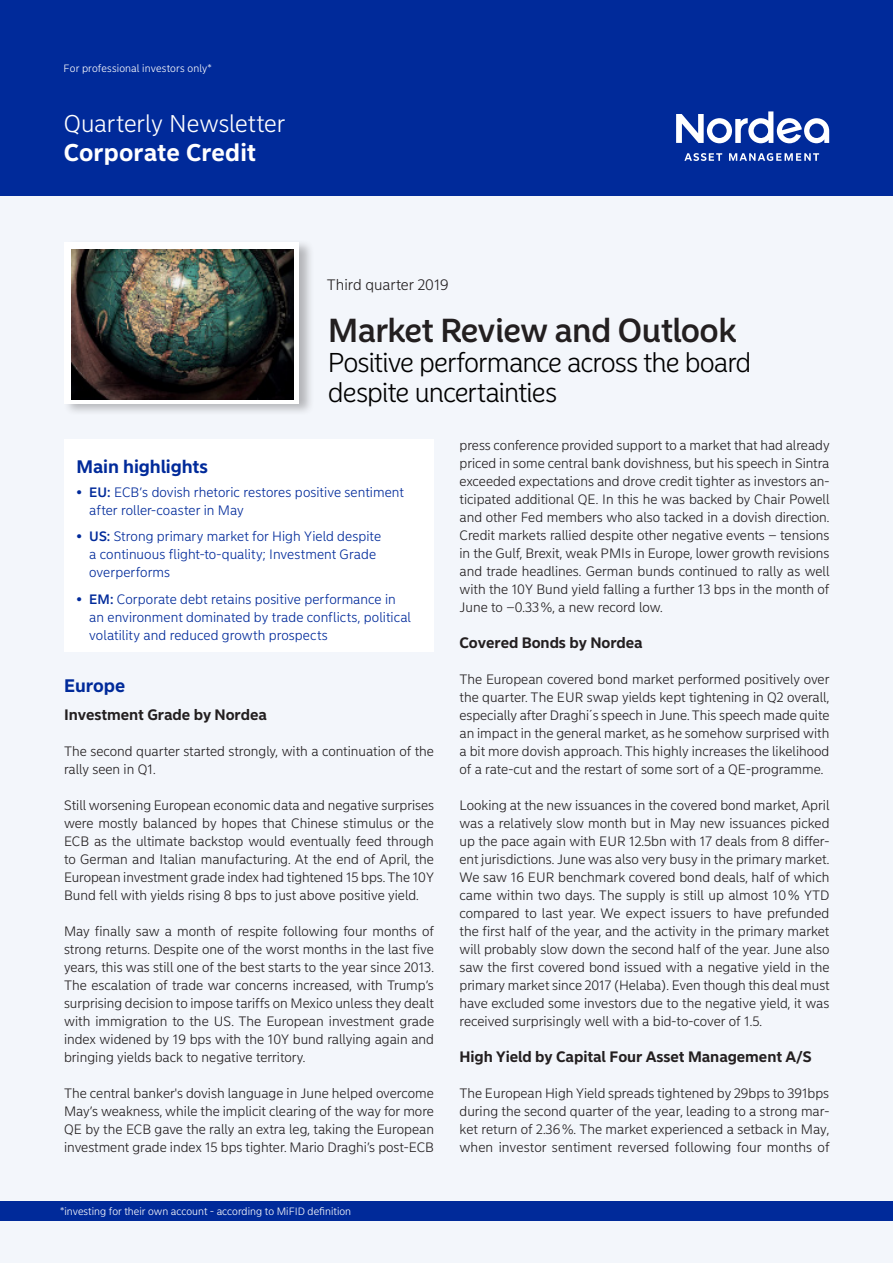
<style>
.page{position:relative;width:893px;height:1263px;background:#f3f6fb}
.page>*{position:absolute;margin:0;border:0;box-sizing:border-box;transform-origin:0 0}
.Headline_Documnet{font:500 33px "Nordea Sans Large";color:#231f20}
.Subhead_Document{font:300 27px/30px "Nordea Sans Large";letter-spacing:-.015em;color:#000}
.t1{font:300 24px "Nordea Sans Small";letter-spacing:-.005em;color:#fff}
.t2{font:700 24px "Nordea Sans Small";letter-spacing:.005em;color:#fff}
.Blue_Head____12_12{font:700 18px "Nordea Sans Small";letter-spacing:-.005em;color:#002a9a}
.Heading_copytext{font:700 15px "Nordea Sans Small";letter-spacing:-.005em;color:#231f20}
.DATE{font:300 15px "Nordea Sans Small";color:#231f20}
.BODYTEXT{font:300 13.5px/18px "Nordea Sans Small";color:#231f20;text-align:justify}
.t3{font:300 13.5px/18px "Nordea Sans Small";letter-spacing:.005em;color:#002a9a}
.Fließtext{font:300 13.5px/18px "Nordea Sans Small";letter-spacing:.005em;color:#231f20;text-align:justify}
.t4{font:300 10.5px "Nordea Sans Small";color:#fff}
.s1{font-weight:500}
</style>
<div class="page">
<div style="left:0;top:0;width:893px;height:196px;background:#002a9a"></div>
<svg style="left:676px;top:111px;width:153px;height:32px"></svg>
<svg style="left:684px;top:153px;width:135px;height:8px"></svg>
<div style="left:0;top:1201px;width:893px;height:19px;background:#002a9a"></div>
<div style="left:64px;top:239px;width:250px;height:177px;background:#231f20;opacity:.3"></div>
<div style="left:64px;top:243px;width:234px;height:161px;background:#fff"></div>
<img style="left:72px;top:250px;width:221px;height:150px">
<div style="left:64px;top:440px;width:370px;height:212px;background:#fff"></div>
<p class="t4" style="left:65px;top:63px;width:150px">For professional investors only*</p>
<h3 class="t1" style="left:64px;top:110px;width:223px">Quarterly Newsletter</h3>
<p class="t2" style="left:64px;top:138px;width:194px">Corporate Credit</p>
<p class="DATE" style="left:327px;top:276px;width:123px">Third quarter 2019</p>
<p class="Headline_Documnet" style="left:329px;top:311px;width:409px">Market Review and Outlook</p>
<p class="Subhead_Document" style="left:328px;top:348px;width:424px">Positive performance across the board despite uncertainties</p>
<p class="Blue_Head____12_12" style="left:77px;top:456px;width:133px">Main highlights</p>
<p class="t3" style="left:89px;top:483px;width:316px;text-indent:-13px"><span class="s1">• EU:</span> ECB’s dovish rhetoric restores positive sentiment after roller-coaster in May</p>
<p class="t3" style="left:89px;top:527px;width:293px;text-indent:-13px"><span class="s1">• US:</span> Strong primary market for High Yield despite a continuous flight-to-quality; Investment Grade overperforms</p>
<p class="t3" style="left:89px;top:590px;width:323px;text-indent:-13px"><span class="s1">• EM:</span> Corporate debt retains positive performance in an environment dominated by trade conflicts, political volatility and reduced growth prospects</p>
<p class="Blue_Head____12_12" style="left:64px;top:674px;width:63px">Europe</p>
<p class="Heading_copytext" style="left:64px;top:705px;width:204px">Investment Grade by Nordea</p>
<p class="BODYTEXT" style="left:64px;top:742px;width:371px">The second quarter started strongly, with a continuation of the rally seen in Q1.</p>
<p class="BODYTEXT" style="left:64px;top:796px;width:372px">Still worsening European economic data and negative surprises were mostly balanced by hopes that Chinese stimulus or the ECB as the ultimate backstop would eventually feed through to German and Italian manufacturing. At the end of April, the European investment grade index had tightened 15 bps. The 10Y Bund fell with yields rising 8 bps to just above positive yield.</p>
<p class="BODYTEXT" style="left:64px;top:922px;width:372px">May finally saw a month of respite following four months of strong returns. Despite one of the worst months in the last five years, this was still one of the best starts to the year since 2013.<br>The escalation of trade war concerns increased, with Trump’s surprising decision to impose tariffs on Mexico unless they dealt with immigration to the US. The European investment grade index widened by 19 bps with the 10Y bund rallying again and bringing yields back to negative territory.</p>
<p class="BODYTEXT" style="left:64px;top:1084px;width:371px">The central banker's dovish language in June helped overcome May’s weakness, while the implicit clearing of the way for more QE by the ECB gave the rally an extra leg, taking the European investment grade index 15 bps tighter. Mario Draghi’s post-ECB</p>
<p class="t4" style="left:60px;top:1204px;width:292px">*investing for their own account - according to MiFID definition</p>
<p class="BODYTEXT" style="left:459px;top:436px;width:372px">press conference provided support to a market that had already priced in some central bank dovishness, but his speech in Sintra exceeded expectations and drove credit tighter as investors an&shy;ticipated additional QE. In this he was backed by Chair Powell and other Fed members who also tacked in a dovish direction.<br>Credit markets rallied despite other negative events – tensions in the Gulf, Brexit, weak PMIs in Europe, lower growth revisions and trade headlines. German bunds continued to rally as well with the 10Y Bund yield falling a further 13 bps in the month of June to –0.33%, a new record low.</p>
<p class="Heading_copytext" style="left:459px;top:633px;width:185px">Covered Bonds by Nordea</p>
<p class="BODYTEXT" style="left:459px;top:670px;width:371px">The European covered bond market performed positively over the quarter. The EUR swap yields kept tightening in Q2 overall, especially after Draghi´s speech in June. This speech made quite an impact in the general market, as he somehow surprised with a bit more dovish approach. This highly increases the likelihood of a rate-cut and the restart of some sort of a QE-programme.</p>
<p class="BODYTEXT" style="left:459px;top:796px;width:372px">Looking at the new issuances in the covered bond market, April was a relatively slow month but in May new issuances picked up the pace again with EUR 12.5bn with 17 deals from 8 differ&shy;ent jurisdictions. June was also very busy in the primary market.<br>We saw 16 EUR benchmark covered bond deals, half of which came within two days. The supply is still up almost 10% YTD compared to last year. We expect issuers to have prefunded the first half of the year, and the activity in the primary market will probably slow down the second half of the year. June also saw the first covered bond issued with a negative yield in the primary market since 2017 (Helaba). Even though this deal must have excluded some investors due to the negative yield, it was received surprisingly well with a bid-to-cover of 1.5.</p>
<p class="Heading_copytext" style="left:459px;top:1047px;width:354px">High Yield by Capital Four Asset Management A/S</p>
<p class="Fließtext" style="left:459px;top:1084px;width:372px">The European High Yield spreads tightened by 29bps to 391bps during the second quarter of the year, leading to a strong mar&shy;ket return of 2.36%. The market experienced a setback in May, when investor sentiment reversed following four months of</p>
</div>
